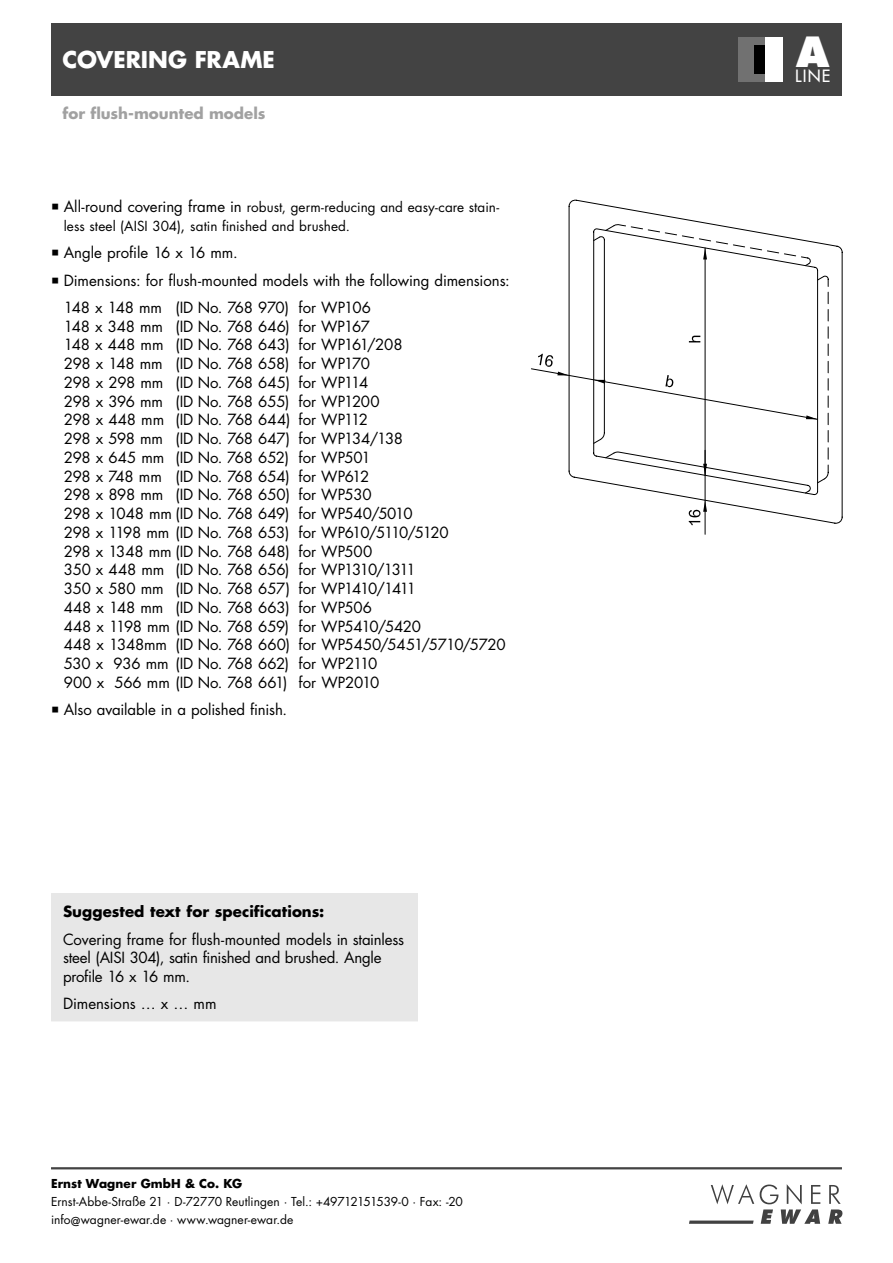
<style>
.page{position:relative;width:893px;height:1263px;background:#fff}
.page>*{position:absolute;margin:0;border:0;box-sizing:border-box;transform-origin:0 0}
.t1{font:800 40.5px "Futura Std";color:#fff}
.t2{font:700 22.5px "Futura Std";color:#fff}
.t3{font:500 16.5px "Futura Std";color:#fff}
.t4{font:15px/18.8px "Futura Std";letter-spacing:-.01em;color:#000}
.t5{font:700 15px "Futura Std";letter-spacing:.005em;color:#000}
.t6{font:700 15px "Futura Std";color:#a1a1a1}
.t7{font:13.5px/18.8px "Futura Std";color:#000}
.t8{font:12px/18px "Futura Std";color:#000}
.t9{font:700 12px "Futura Std";letter-spacing:.01em;color:#000}
.s1{font-size:15px}
</style>
<div class="page">
<svg style="left:689px;top:1184px;width:153px;height:40px"></svg>
<hr style="left:51px;top:1167px;width:791px;height:2px;background:#434343">
<div style="left:51px;top:23px;width:791px;height:73px;background:#434343"></div>
<div style="left:738px;top:37px;width:45px;height:45px;background:#fff"></div>
<div style="left:738px;top:37px;width:26px;height:45px;background:#717171"></div>
<div style="left:754px;top:45px;width:10px;height:28px;background:#000"></div>
<svg style="left:569px;top:200px;width:274px;height:324px"></svg>
<svg style="left:614px;top:223px;width:214px;height:256px"></svg>
<hr style="left:705px;top:450px;width:1px;height:84px;background:#000">
<svg style="left:689px;top:500px;width:18px;height:25px"></svg>
<svg style="left:593px;top:236px;width:7px;height:5px"></svg>
<svg style="left:606px;top:226px;width:8px;height:4px"></svg>
<svg style="left:531px;top:248px;width:293px;height:246px"></svg>
<div style="left:57px;top:899px;width:355px;height:116px;background:#e7e7e7"></div>
<div style="left:51px;top:893px;width:367px;height:128px;border:12px solid #e7e7e7"></div>
<h2 class="t2" style="left:63px;top:49px;width:214px">COVERING FRAME</h2>
<p class="t6" style="left:63px;top:106px;width:205px">for flush-mounted models</p>
<p class="t7" style="left:64px;top:199px;width:437px"><span class="s1">All-round covering frame in</span> robust, germ-reducing and easy-care stain&shy;less steel (AISI 304)<span class="s1">,</span> satin finished and brushed.</p>
<p class="t4" style="left:64px;top:240px;width:448px;line-height:27.3px">Angle profile 16 x 16 mm.<br>Dimensions: for flush-mounted models with the following dimensions:<br>148 x 148 mm (ID No. 768 970) for WP106</p>
<p class="t4" style="left:64px;top:318px;width:443px">148 x 348 mm (ID No. 768 646) for WP167<br>148 x 448 mm (ID No. 768 643) for WP161/208<br>298 x 148 mm (ID No. 768 658) for WP170<br>298 x 298 mm (ID No. 768 645) for WP114<br>298 x 396 mm (ID No. 768 655) for WP1200<br>298 x 448 mm (ID No. 768 644) for WP112<br>298 x 598 mm (ID No. 768 647) for WP134/138<br>298 x 645 mm (ID No. 768 652) for WP501<br>298 x 748 mm (ID No. 768 654) for WP612<br>298 x 898 mm (ID No. 768 650) for WP530<br>298 x 1048 mm (ID No. 768 649) for WP540/5010<br>298 x 1198 mm (ID No. 768 653) for WP610/5110/5120<br>298 x 1348 mm (ID No. 768 648) for WP500<br>350 x 448 mm (ID No. 768 656) for WP1310/1311<br>350 x 580 mm (ID No. 768 657) for WP1410/1411<br>448 x 148 mm (ID No. 768 663) for WP506<br>448 x 1198 mm (ID No. 768 659) for WP5410/5420<br>448 x 1348mm (ID No. 768 660) for WP5450/5451/5710/5720<br>530 x 936 mm (ID No. 768 662) for WP2110<br>900 x 566 mm (ID No. 768 661) for WP2010</p>
<p class="t4" style="left:64px;top:701px;width:225px">Also available in a polished finish.</p>
<p class="t5" style="left:63px;top:905px;width:263px">Suggested text for specifications:</p>
<p class="t4" style="left:63px;top:931px;width:343px">Covering frame for flush-mounted models in stainless steel (AISI 304), satin finished and brushed. Angle profile 16 x 16 mm.</p>
<p class="t4" style="left:63px;top:996px;width:155px">Dimensions … x … mm</p>
<p class="t9" style="left:51px;top:1178px;width:193px">Ernst Wagner GmbH &amp; Co. KG</p>
<p class="t8" style="left:51px;top:1193px;width:413px">Ernst-Abbe-Straße 21 · D-72770 Reutlingen · Tel.: +49712151539-0 · Fax: -20 info@wagner-ewar.de · www.wagner-ewar.de</p>
<h1 class="t1" style="left:796px;top:30px;width:35px">A</h1>
<p class="t3" style="left:795px;top:66px;width:37px">LINE</p>
</div>
